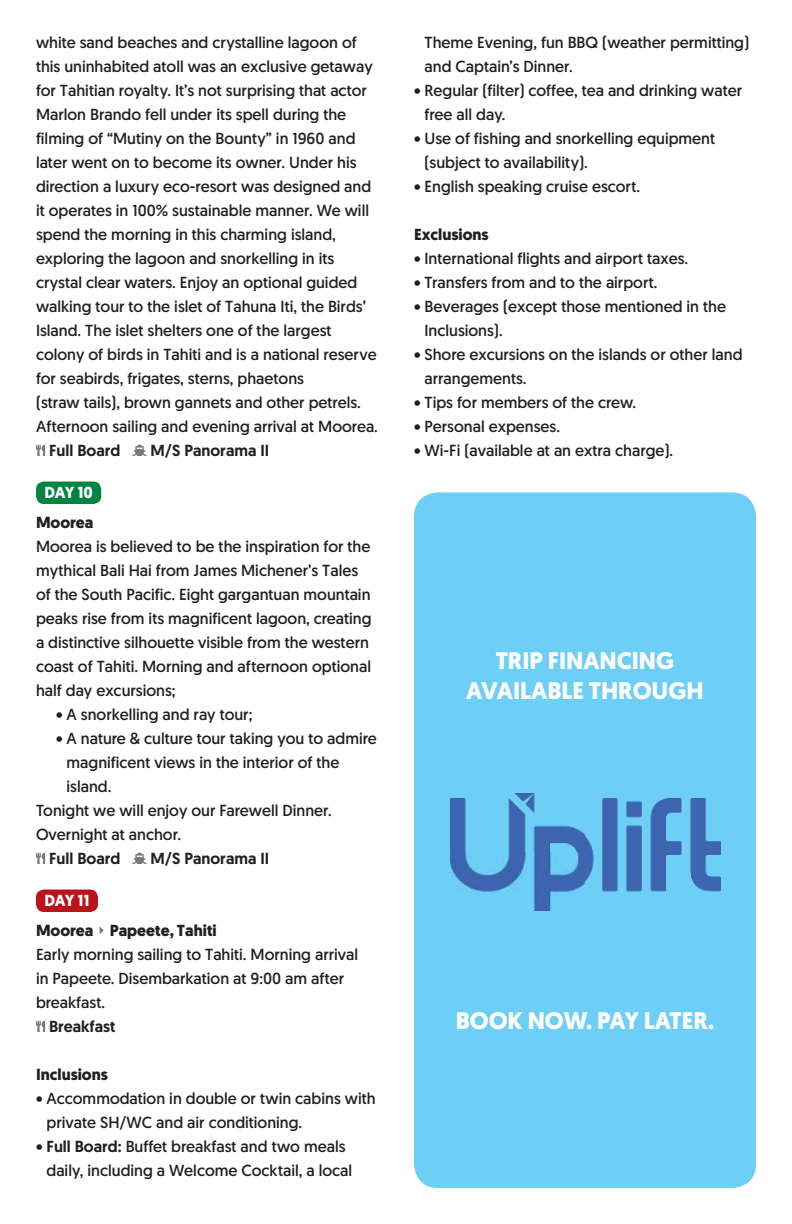
<style>
.page{position:relative;width:792px;height:1224px;background:#fff}
.page>*{position:absolute;margin:0;border:0;box-sizing:border-box;transform-origin:0 0}
.t1{font:700 24px/30px "Geomanist";color:#fff;text-align:center}
.t2{font:16px/24px "Geomanist";color:#221f1f}
.t3{font:500 16px "Geomanist";color:#221f1f}
.t4{font:700 16px "Geomanist";color:#221f1f}
.t5{font:700 16px "Geomanist";color:#fff}
.s1{font-weight:500}
</style>
<div class="page">
<svg style="left:36px;top:445px;width:9px;height:11px"></svg>
<svg style="left:133px;top:445px;width:14px;height:11px"></svg>
<div style="left:36px;top:482px;width:65px;height:22px;background:#008541;border-radius:8px"></div>
<svg style="left:36px;top:853px;width:9px;height:11px"></svg>
<svg style="left:133px;top:853px;width:14px;height:11px"></svg>
<div style="left:36px;top:890px;width:62px;height:22px;background:#ba1319;border-radius:8px"></div>
<svg style="left:100px;top:927px;width:4px;height:7px"></svg>
<svg style="left:36px;top:1021px;width:9px;height:11px"></svg>
<div style="left:414px;top:492px;width:342px;height:696px;background:#6dcff6;border-radius:24px"></div>
<img style="left:450px;top:794px;width:271px;height:117px">
<p class="t2" style="left:36px;top:31px;width:343px">white sand beaches and crystalline lagoon of this uninhabited atoll was an exclusive getaway for Tahitian royalty. It’s not surprising that actor Marlon Brando fell under its spell during the filming of “Mutiny on the Bounty” in 1960 and later went on to become its owner. Under his direction a luxury eco-resort was designed and it operates in 100% sustainable manner. We will spend the morning in this charming island, exploring the lagoon and snorkelling in its crystal clear waters. Enjoy an optional guided walking tour to the islet of Tahuna Iti, the Birds’ Island. The islet shelters one of the largest colony of birds in Tahiti and is a national reserve for seabirds, frigates, sterns, phaetons<br>(straw tails), brown gannets and other petrels.<br>Afternoon sailing and evening arrival at Moorea.</p>
<p class="t3" style="left:49px;top:444px;width:73px">Full Board</p>
<p class="t3" style="left:151px;top:444px;width:120px">M/S Panorama II</p>
<p class="t5" style="left:44px;top:485px;width:50px">DAY 10</p>
<p class="t4" style="left:36px;top:515px;width:59px">Moorea</p>
<p class="t2" style="left:36px;top:535px;width:337px">Moorea is believed to be the inspiration for the mythical Bali Hai from James Michener’s Tales of the South Pacific. Eight gargantuan mountain peaks rise from its magnificent lagoon, creating a distinctive silhouette visible from the western coast of Tahiti. Morning and afternoon optional half day excursions;</p>
<p class="t2" style="left:56px;top:702px;width:198px">• A snorkelling and ray tour;</p>
<p class="t2" style="left:56px;top:726px;width:322px">• A nature &amp; culture tour taking you to admire</p>
<p class="t2" style="left:67px;top:751px;width:274px">magnificent views in the interior of the</p>
<p class="t2" style="left:67px;top:775px;width:46px">island.</p>
<p class="t2" style="left:36px;top:798px;width:297px">Tonight we will enjoy our Farewell Dinner.</p>
<p class="t2" style="left:36px;top:823px;width:147px">Overnight at anchor.</p>
<p class="t3" style="left:49px;top:852px;width:73px">Full Board</p>
<p class="t3" style="left:151px;top:852px;width:120px">M/S Panorama II</p>
<p class="t5" style="left:44px;top:893px;width:47px">DAY 11</p>
<p class="t4" style="left:36px;top:923px;width:182px">Moorea Papeete, Tahiti</p>
<p class="t2" style="left:36px;top:942px;width:324px">Early morning sailing to Tahiti. Morning arrival in Papeete. Disembarkation at 9:00 am after breakfast.</p>
<p class="t3" style="left:49px;top:1020px;width:68px">Breakfast</p>
<p class="t4" style="left:36px;top:1067px;width:74px">Inclusions</p>
<p class="t2" style="left:47px;top:1086px;width:331px;text-indent:-11px">• Accommodation in double or twin cabins with private SH/WC and air conditioning.</p>
<p class="t2" style="left:47px;top:1134px;width:307px;text-indent:-11px">• <span class="s1">Full Board:</span> Buffet breakfast and two meals daily, including a Welcome Cocktail, a local</p>
<p class="t2" style="left:425px;top:30px;width:326px">Theme Evening, fun BBQ (weather permitting) and Captain’s Dinner.</p>
<p class="t2" style="left:425px;top:78px;width:319px;text-indent:-11px">• Regular (filter) coffee, tea and drinking water free all day.</p>
<p class="t2" style="left:425px;top:126px;width:292px;text-indent:-11px">• Use of fishing and snorkelling equipment (subject to availability).</p>
<p class="t2" style="left:414px;top:174px;width:228px">• English speaking cruise escort.</p>
<p class="t4" style="left:414px;top:227px;width:76px">Exclusions</p>
<p class="t2" style="left:414px;top:246px;width:276px">• International flights and airport taxes.</p>
<p class="t2" style="left:414px;top:270px;width:245px">• Transfers from and to the airport.</p>
<p class="t2" style="left:425px;top:294px;width:303px;text-indent:-11px">• Beverages (except those mentioned in the<br>Inclusions).</p>
<p class="t2" style="left:425px;top:342px;width:320px;text-indent:-11px">• Shore excursions on the islands or other land arrangements.</p>
<p class="t2" style="left:414px;top:390px;width:224px">• Tips for members of the crew.</p>
<p class="t2" style="left:414px;top:414px;width:148px">• Personal expenses.</p>
<p class="t2" style="left:414px;top:438px;width:261px">• Wi-Fi (available at an extra charge).</p>
<h1 class="t1" style="left:466px;top:647px;width:239px">TRIP FINANCING<br>AVAILABLE THROUGH</h1>
<h1 class="t1" style="left:456px;top:1007px;width:260px">BOOK NOW. PAY LATER.</h1>
</div>
